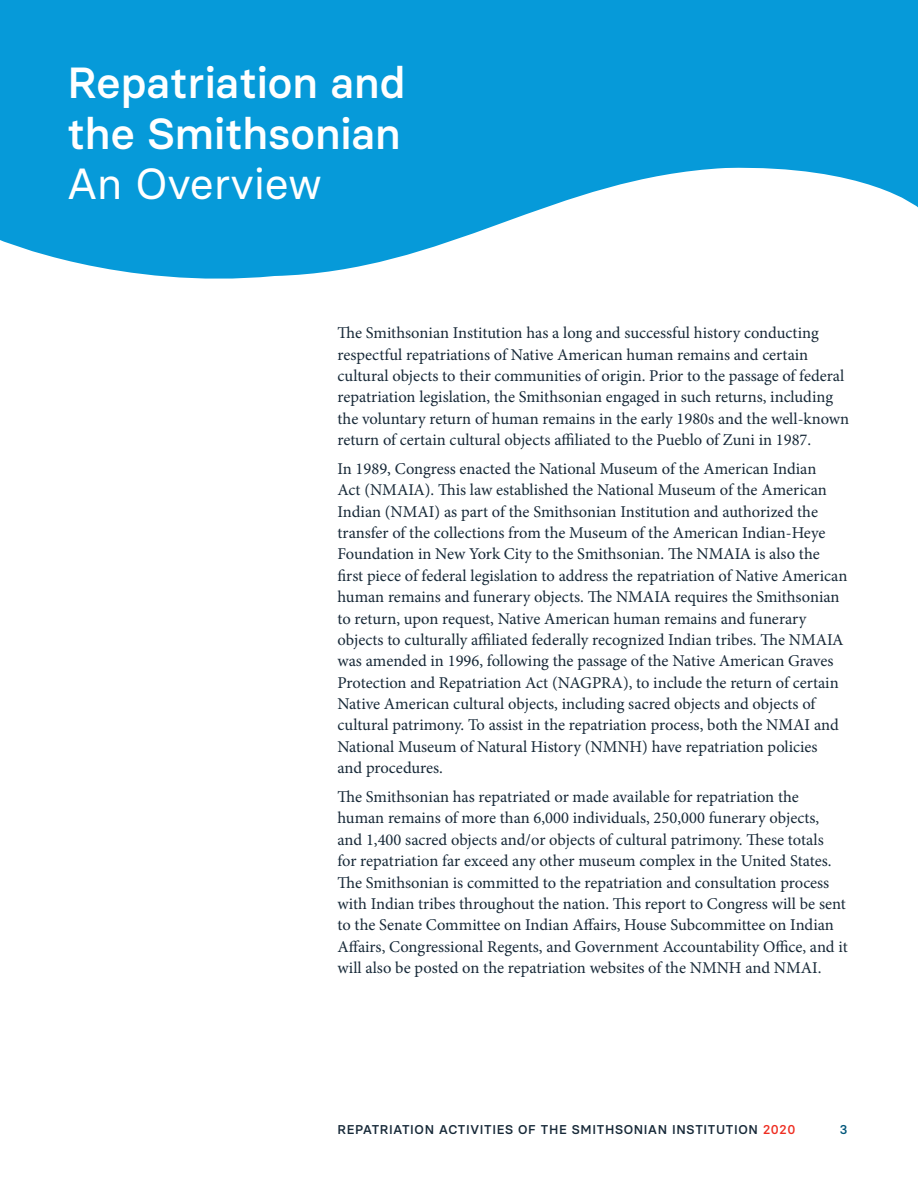
<style>
.page{position:relative;width:918px;height:1188px;background:#fff}
.page>*{position:absolute;margin:0;border:0;box-sizing:border-box;transform-origin:0 0}
.Head_1{font:500 43.5px/50.7px "Basier Circle";color:#fff;text-align:justify}
.body_text_repat_repo{font:16.5px/21.3px "Minion Pro";color:#172938}
.t1{font:500 12.75px "Basier Circle";letter-spacing:.05em;color:#172938}
.t2{font:500 12.75px "Basier Circle";color:#00567a}
.s1{font-weight:400}
.s2{color:#ee2e22}
</style>
<div class="page">
<svg style="left:0;top:0;width:918px;height:279px;fill:#069ad9"></svg>
<p class="Head_1" style="left:68px;top:56px;width:339px">Repatriation and the Smithsonian <span class="s1">An Overview</span></p>
<p class="body_text_repat_repo" style="left:338px;top:322px;width:513px">The Smithsonian Institution has a long and successful history conducting respectful repatriations of Native American human remains and certain cultural objects to their communities of origin. Prior to the passage of federal repatriation legislation, the Smithsonian engaged in such returns, including the voluntary return of human remains in the early 1980s and the well-known return of certain cultural objects affiliated to the Pueblo of Zuni in 1987.</p>
<p class="body_text_repat_repo" style="left:338px;top:458px;width:511px">In 1989, Congress enacted the National Museum of the American Indian<br>Act (NMAIA). This law established the National Museum of the American Indian (NMAI) as part of the Smithsonian Institution and authorized the transfer of the collections from the Museum of the American Indian-Heye Foundation in New York City to the Smithsonian. The NMAIA is also the first piece of federal legislation to address the repatriation of Native American human remains and funerary objects. The NMAIA requires the Smithsonian to return, upon request, Native American human remains and funerary objects to culturally affiliated federally recognized Indian tribes. The NMAIA was amended in 1996, following the passage of the Native American Graves Protection and Repatriation Act (NAGPRA), to include the return of certain Native American cultural objects, including sacred objects and objects of cultural patrimony. To assist in the repatriation process, both the NMAI and National Museum of Natural History (NMNH) have repatriation policies<br>and procedures.</p>
<p class="body_text_repat_repo" style="left:338px;top:786px;width:512px">The Smithsonian has repatriated or made available for repatriation the human remains of more than 6,000 individuals, 250,000 funerary objects, and 1,400 sacred objects and/or objects of cultural patrimony. These totals<br>for repatriation far exceed any other museum complex in the United States.<br>The Smithsonian is committed to the repatriation and consultation process with Indian tribes throughout the nation. This report to Congress will be sent to the Senate Committee on Indian Affairs, House Subcommittee on Indian Affairs, Congressional Regents, and Government Accountability Office, and it will also be posted on the repatriation websites of the NMNH and NMAI.</p>
<p class="t1" style="left:338px;top:1122px;width:459px">REPATRIATION ACTIVITIES OF THE SMITHSONIAN INSTITUTION <span class="s2">2020</span></p>
<p class="t2" style="left:840px;top:1122px;width:9px">3</p>
</div>
